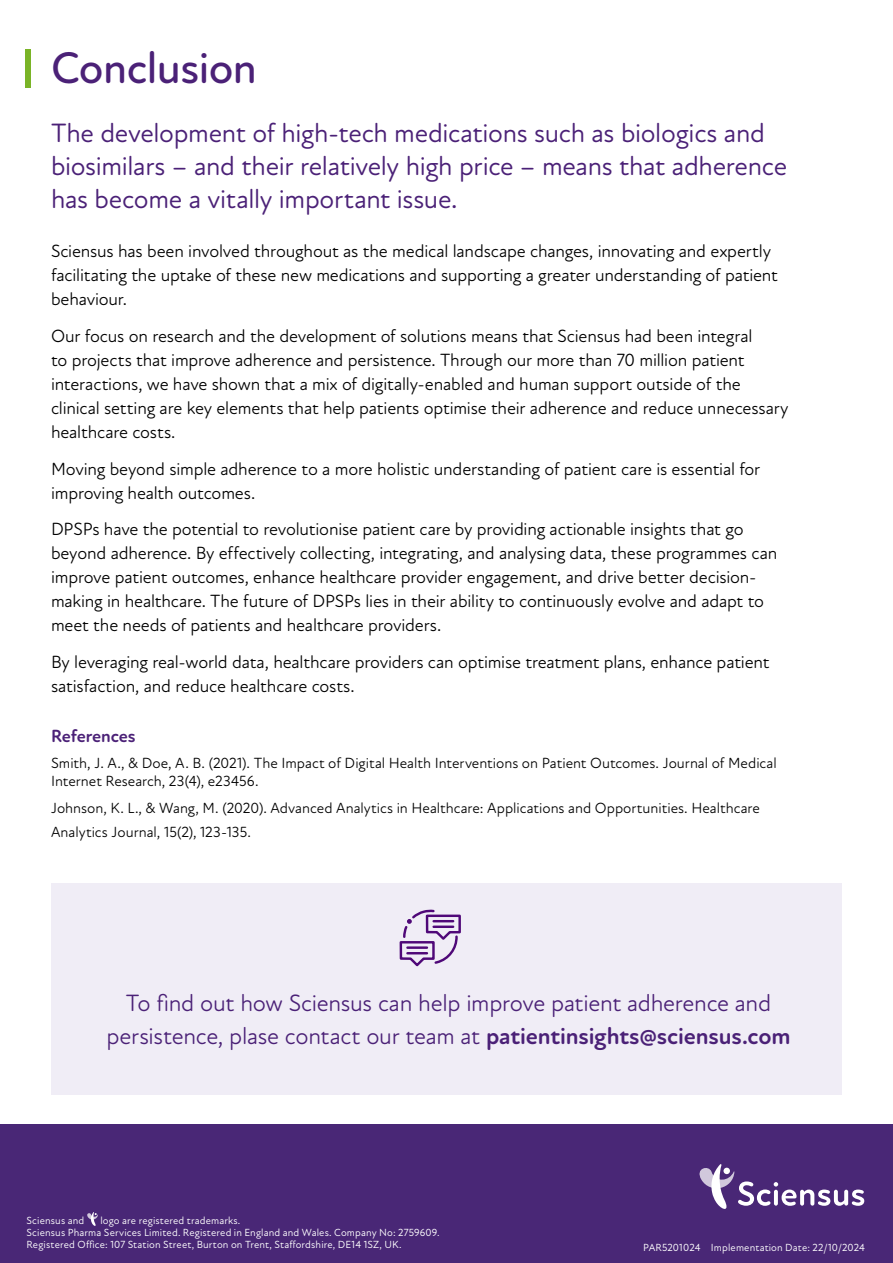
<style>
.page{position:relative;width:893px;height:1263px;background:#fff}
.page>*{position:absolute;margin:0;border:0;box-sizing:border-box;transform-origin:0 0}
.t1{font:500 45px "Atten Round New";letter-spacing:-.015em;color:#4b2177}
.t2{font:27px/33px "Atten Round New";letter-spacing:-.01em;color:#4b2177}
.t3{font:24px/33px "Atten Round New";letter-spacing:-.01em;color:#4b2177;text-align:center}
.t4{font:18px/24px "Atten Round New";letter-spacing:-.01em;color:#000}
.t5{font:700 18px "Atten Round New";letter-spacing:-.01em;color:#4b2177}
.t6{font:15px/18px "Atten Round New";color:#000}
.t7{font:10.5px/12px "Atten New";letter-spacing:.015em;color:#fff}
.s1{font-weight:700}
</style>
<div class="page">
<div style="left:0;top:1125px;width:893px;height:138px;background:#492776"></div>
<svg style="left:699px;top:1164px;width:165px;height:45px"></svg>
<svg style="left:87px;top:1212px;width:11px;height:14px"></svg>
<div style="left:26px;top:49px;width:5px;height:39px;background:#7ab427"></div>
<div style="left:51px;top:883px;width:791px;height:212px;background:#f0edf6"></div>
<svg style="left:399px;top:909px;width:62px;height:58px"></svg>
<h1 class="t1" style="left:51px;top:41px;width:208px">Conclusion</h1>
<h2 class="t2" style="left:51px;top:116px;width:738px">The development of high-tech medications such as biologics and biosimilars – and their relatively high price – means that adherence has become a vitally important issue.</h2>
<p class="t4" style="left:51px;top:239px;width:728px">Sciensus has been involved throughout as the medical landscape changes, innovating and expertly facilitating the uptake of these new medications and supporting a greater understanding of patient behaviour.</p>
<p class="t4" style="left:51px;top:324px;width:739px">Our focus on research and the development of solutions means that Sciensus had been integral<br>to projects that improve adherence and persistence. Through our more than 70 million patient interactions, we have shown that a mix of digitally-enabled and human support outside of the clinical setting are key elements that help patients optimise their adherence and reduce unnecessary healthcare costs.</p>
<p class="t4" style="left:51px;top:457px;width:711px">Moving beyond simple adherence to a more holistic understanding of patient care is essential for improving health outcomes.</p>
<p class="t4" style="left:51px;top:518px;width:728px">DPSPs have the potential to revolutionise patient care by providing actionable insights that go beyond adherence. By effectively collecting, integrating, and analysing data, these programmes can improve patient outcomes, enhance healthcare provider engagement, and drive better decision&shy;making in healthcare. The future of DPSPs lies in their ability to continuously evolve and adapt to meet the needs of patients and healthcare providers.</p>
<p class="t4" style="left:51px;top:650px;width:720px">By leveraging real-world data, healthcare providers can optimise treatment plans, enhance patient satisfaction, and reduce healthcare costs.</p>
<p class="t5" style="left:51px;top:725px;width:86px">References</p>
<p class="t6" style="left:51px;top:754px;width:727px">Smith, J. A., &amp; Doe, A. B. (2021). The Impact of Digital Health Interventions on Patient Outcomes. Journal of Medical<br>Internet Research, 23(4), e23456.</p>
<p class="t6" style="left:51px;top:796px;width:710px;line-height:24px">Johnson, K. L., &amp; Wang, M. (2020). Advanced Analytics in Healthcare: Applications and Opportunities. Healthcare<br>Analytics Journal, 15(2), 123-135.</p>
<h3 class="t3" style="left:107px;top:986px;width:685px">To find out how Sciensus can help improve patient adherence and persistence, plase contact our team at <span class="s1">patientinsights@sciensus.com</span></h3>
<p class="t7" style="left:27px;top:1214px;width:59px">Sciensus and</p>
<p class="t7" style="left:27px;top:1214px;width:414px;text-indent:74px">logo are registered trademarks.<br>Sciensus Pharma Services Limited. Registered in England and Wales. Company No: 2759609.<br>Registered Office: 107 Station Street, Burton on Trent, Staffordshire, DE14 1SZ, UK.</p>
<p class="t7" style="left:643px;top:1241px;width:223px">PAR5201024 Implementation Date: 22/10/2024</p>
</div>
